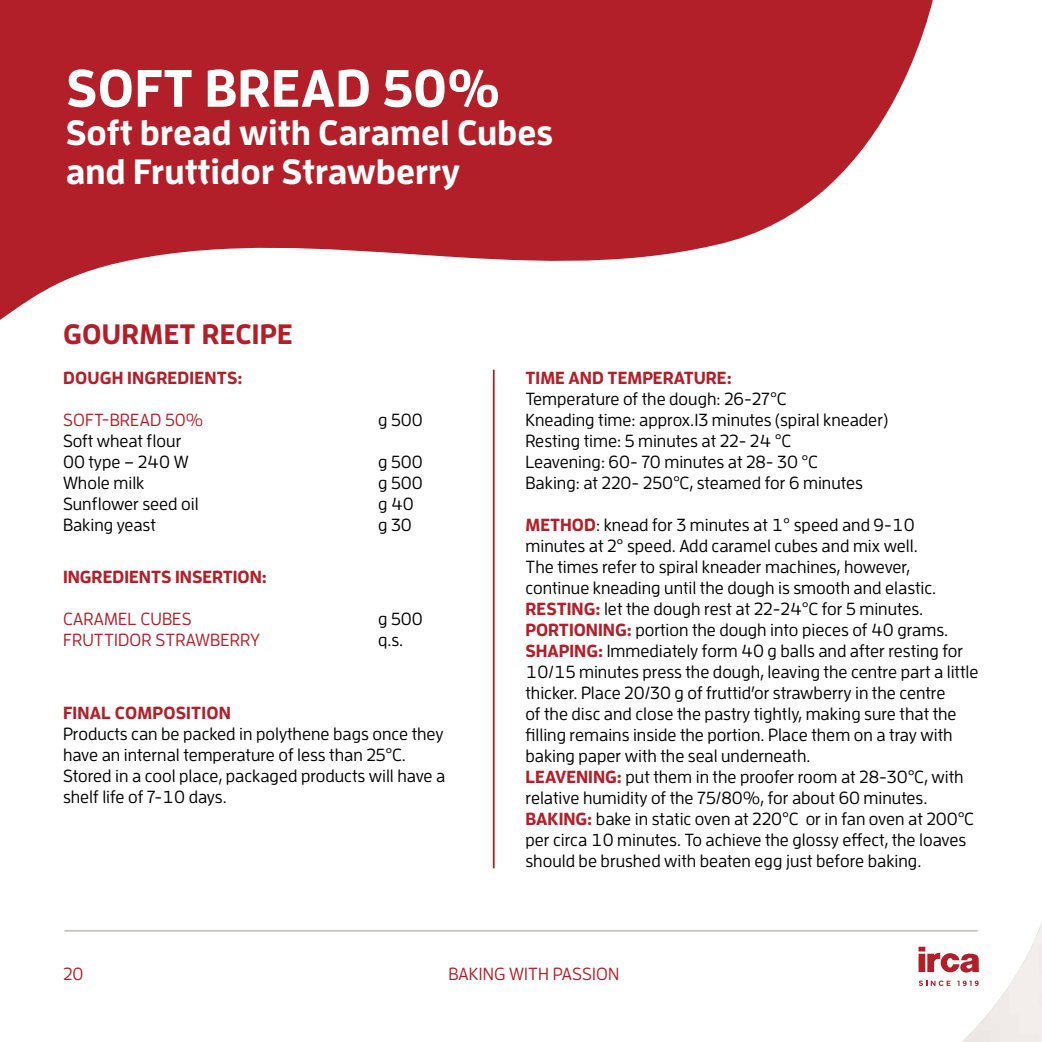
<style>
.page{position:relative;width:1042px;height:1042px;background:#fff}
.page>*{position:absolute;margin:0;border:0;box-sizing:border-box;transform-origin:0 0}
.t1{font:700 52.5px "Enzo OT";letter-spacing:.01em;color:#fff}
.t2{font:700 35px/38.5px "Enzo OT";color:#fff}
.t3{font:700 28px "Enzo Pro";letter-spacing:.01em;color:#b21f29}
.t4{font:500 17.5px/21px "Enzo Pro";color:#000}
.t5{font:700 17.5px "Enzo Pro";color:#b21f29}
.t6{font:500 17.5px "Enzo Pro";letter-spacing:.01em;color:#b21f29}
.s1{font-weight:700;color:#b21f29}
</style>
<div class="page">
<svg style="left:0;top:0;width:889px;height:320px;fill:#b21f29"></svg>
<hr style="left:64px;top:930px;width:913px;height:1px;background:#cbc3bb">
<svg style="left:889px;top:0;width:73px;height:986px"></svg>
<img style="left:962px;top:922px;width:80px;height:120px">
<hr style="left:493px;top:370px;width:2px;height:498px;background:#b21f29">
<h1 class="t1" style="left:66px;top:55px;width:436px">SOFT BREAD 50%</h1>
<h2 class="t2" style="left:66px;top:113px;width:489px">Soft bread with Caramel Cubes and Fruttidor Strawberry</h2>
<h3 class="t3" style="left:63px;top:317px;width:231px">GOURMET RECIPE</h3>
<p class="t5" style="left:63px;top:367px;width:181px">DOUGH INGREDIENTS:</p>
<p class="t6" style="left:63px;top:409px;width:142px">SOFT-BREAD 50%</p>
<p class="t4" style="left:378px;top:409px;width:46px">g 500</p>
<p class="t4" style="left:63px;top:430px;width:127px">Soft wheat flour<br>00 type – 240 W</p>
<p class="t4" style="left:378px;top:451px;width:46px">g 500</p>
<p class="t4" style="left:63px;top:472px;width:83px">Whole milk</p>
<p class="t4" style="left:378px;top:472px;width:46px">g 500</p>
<p class="t4" style="left:63px;top:493px;width:137px">Sunflower seed oil</p>
<p class="t4" style="left:378px;top:493px;width:37px">g 40</p>
<p class="t4" style="left:63px;top:514px;width:94px">Baking yeast</p>
<p class="t4" style="left:378px;top:514px;width:35px">g 30</p>
<p class="t5" style="left:63px;top:566px;width:205px">INGREDIENTS INSERTION:</p>
<p class="t6" style="left:63px;top:608px;width:130px">CARAMEL CUBES</p>
<p class="t4" style="left:378px;top:608px;width:46px">g 500</p>
<p class="t6" style="left:63px;top:629px;width:198px">FRUTTIDOR STRAWBERRY</p>
<p class="t4" style="left:378px;top:629px;width:27px">q.s.</p>
<p class="t5" style="left:63px;top:702px;width:169px">FINAL COMPOSITION</p>
<p class="t4" style="left:63px;top:723px;width:384px">Products can be packed in polythene bags once they have an internal temperature of less than 25°C.<br>Stored in a cool place, packaged products will have a shelf life of 7-10 days.</p>
<p class="t5" style="left:525px;top:367px;width:208px">TIME AND TEMPERATURE:</p>
<p class="t4" style="left:525px;top:388px;width:364px">Temperature of the dough: 26-27°C<br>Kneading time: approx.13 minutes (spiral kneader)<br>Resting time: 5 minutes at 22- 24 °C<br>Leavening: 60- 70 minutes at 28- 30 °C<br>Baking: at 220- 250°C, steamed for 6 minutes</p>
<p class="t4" style="left:525px;top:514px;width:454px"><span class="s1">METHOD</span>: knead for 3 minutes at 1° speed and 9-10 minutes at 2° speed. Add caramel cubes and mix well.<br>The times refer to spiral kneader machines, however,<br>continue kneading until the dough is smooth and elastic.<br><span class="s1">RESTING:</span> let the dough rest at 22-24°C for 5 minutes.<br><span class="s1">PORTIONING:</span> portion the dough into pieces of 40 grams.<br><span class="s1">SHAPING:</span> Immediately form 40 g balls and after resting for 10/15 minutes press the dough, leaving the centre part a little thicker. Place 20/30 g of fruttid’or strawberry in the centre<br>of the disc and close the pastry tightly, making sure that the filling remains inside the portion. Place them on a tray with baking paper with the seal underneath.<br><span class="s1">LEAVENING:</span> put them in the proofer room at 28-30°C, with relative humidity of the 75/80%, for about 60 minutes.<br><span class="s1">BAKING:</span> bake in static oven at 220°C or in fan oven at 200°C per circa 10 minutes. To achieve the glossy effect, the loaves should be brushed with beaten egg just before baking.</p>
<p class="t6" style="left:63px;top:963px;width:22px">20</p>
<p class="t6" style="left:448px;top:963px;width:173px">BAKING WITH PASSION</p>
</div>
